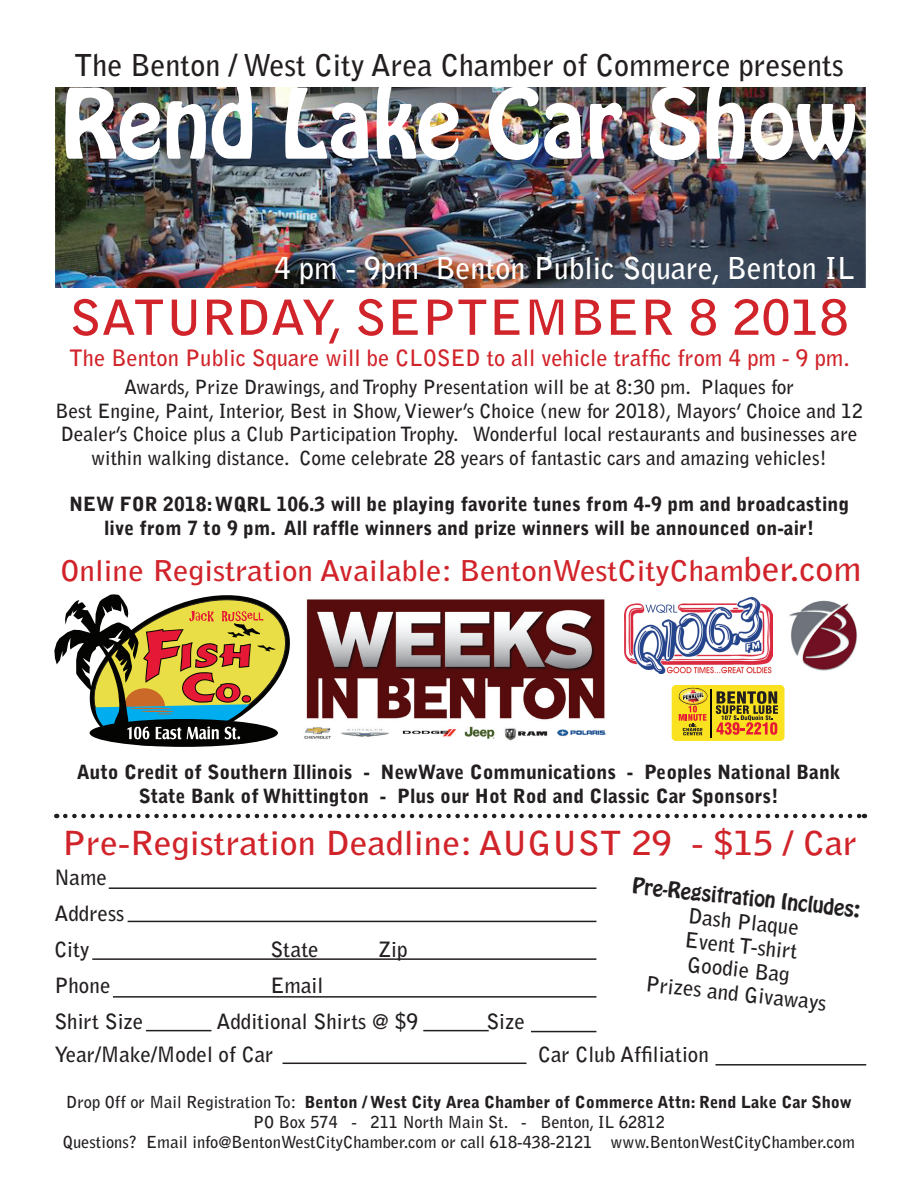
<style>
.page{position:relative;width:918px;height:1188px;background:#fff}
.page>*{position:absolute;margin:0;border:0;box-sizing:border-box;transform-origin:0 0}
.t1{font:85.5px "Hobo Std";color:#fff}
.t2{font:700 48px "Bell Gothic Std";color:#d1232a;scale:1.09 1}
.t3{font:700 33px "Bell Gothic Std";color:#d1232a;scale:1.09 1}
.t4{font:700 30px "Bell Gothic Std";color:#231f20}
.t5{font:700 30px "Bell Gothic Std";color:#fff}
.t6{font:700 28.5px "Bell Gothic Std";color:#d1232a;scale:1.09 1}
.t7{font:700 22.5px "Bell Gothic Std";color:#d1232a}
.t8{font:700 21px/24px "Bell Gothic Std";color:#231f20}
.t9{font:700 19.5px/23.4px "Bell Gothic Std";color:#231f20;text-align:center}
.t10{font:900 19.5px/23.4px "Bell Gothic Std";color:#231f20;text-align:center}
.t11{font:19.5px "Hobo Std";color:#231f20}
.t12{font:700 16.5px/19.8px "Bell Gothic Std";color:#231f20;text-align:center}
.s1{font-size:33px}
.s2{font-weight:900}
</style>
<div class="page">
<img style="left:55px;top:88px;width:810px;height:199px">
<svg style="left:65px;top:814px;width:800px;height:4px"></svg>
<hr style="left:109px;top:887px;width:487px;height:2px;background:#231f20">
<hr style="left:128px;top:921px;width:468px;height:1px;background:#231f20">
<hr style="left:92px;top:958px;width:504px;height:2px;background:#231f20">
<hr style="left:113px;top:996px;width:483px;height:2px;background:#231f20">
<hr style="left:283px;top:1063px;width:243px;height:1px;background:#231f20">
<hr style="left:146px;top:1030px;width:65px;height:1px;background:#231f20">
<hr style="left:423px;top:1030px;width:66px;height:1px;background:#231f20">
<hr style="left:531px;top:1031px;width:65px;height:1px;background:#231f20">
<svg style="left:54px;top:594px;width:236px;height:153px"></svg>
<img style="left:304px;top:599px;width:303px;height:142px">
<img style="left:625px;top:597px;width:148px;height:77px">
<img style="left:789px;top:600px;width:68px;height:71px">
<div style="left:672px;top:685px;width:112px;height:56px;background:#fbe220;border-radius:4px"></div>
<svg style="left:716px;top:691px;width:62px;height:44px"></svg>
<svg style="left:679px;top:706px;width:27px;height:29px"></svg>
<hr style="left:710px;top:689px;width:1px;height:49px;background:#040504">
<img style="left:678px;top:687px;width:30px;height:17px">
<hr style="left:716px;top:1064px;width:150px;height:2px;background:#231f20">
<h3 class="t4" style="left:74px;top:47px;width:771px">The Benton / West City Area Chamber of Commerce presents</h3>
<h1 class="t1" style="left:61px;top:65px;width:798px">Rend Lake Car Show</h1>
<h3 class="t5" style="left:274px;top:250px;width:582px">4 pm - 9pm Benton Public Square, Benton IL</h3>
<h2 class="t2" style="left:69px;top:288px;width:716px">SATURDAY, SEPTEMBER 8 2018</h2>
<p class="t7" style="left:69px;top:345px;width:782px">The Benton Public Square will be CLOSED to all vehicle traffic from 4 pm - 9 pm.</p>
<p class="t9" style="left:55px;top:376px;width:809px">Awards, Prize Drawings, and Trophy Presentation will be at 8:30 pm. Plaques for<br>Best Engine, Paint, Interior, Best in Show, Viewer’s Choice (new for 2018), Mayors’ Choice and 12<br>Dealer’s Choice plus a Club Participation Trophy. Wonderful local restaurants and businesses are within walking distance. Come celebrate 28 years of fantastic cars and amazing vehicles!</p>
<p class="t10" style="left:69px;top:493px;width:782px">NEW FOR 2018: WQRL 106.3 will be playing favorite tunes from 4-9 pm and broadcasting live from 7 to 9 pm. All raffle winners and prize winners will be announced on-air!</p>
<h3 class="t6" style="left:61px;top:553px;width:736px">Online Registration Available: BentonWestCityCham<span class="s1">ber.com</span></h3>
<p class="t10" style="left:77px;top:761px;width:765px">Auto Credit of Southern Illinois - NewWave Communications - Peoples National Bank<br>State Bank of Whittington - Plus our Hot Rod and Classic Car Sponsors!</p>
<h3 class="t3" style="left:62px;top:823px;width:731px">Pre-Registration Deadline: AUGUST 29 - $15 / Car</h3>
<p class="t8" style="left:54px;top:859px;width:72px;line-height:36px">Name<br>Address<br>City</p>
<p class="t11" style="left:634px;top:872px;width:230px;rotate:6deg">Pre-Regsitration Includes:</p>
<p class="t8" style="left:655px;top:900px;width:183px;text-align:center;rotate:6deg">Dash Plaque<br>Event T-shirt<br>Goodie Bag<br>Prizes and Givaways</p>
<p class="t8" style="left:270px;top:937px;width:50px">State</p>
<p class="t8" style="left:378px;top:937px;width:31px">Zip</p>
<p class="t8" style="left:54px;top:973px;width:58px">Phone</p>
<p class="t8" style="left:270px;top:973px;width:54px">Email</p>
<p class="t8" style="left:54px;top:1009px;width:91px">Shirt Size</p>
<p class="t8" style="left:216px;top:1009px;width:203px">Additional Shirts @ $9</p>
<p class="t8" style="left:486px;top:1009px;width:40px">Size</p>
<p class="t8" style="left:54px;top:1042px;width:221px">Year/Make/Model of Car</p>
<p class="t8" style="left:538px;top:1042px;width:172px">Car Club Affiliation</p>
<p class="t12" style="left:63px;top:1092px;width:794px">Drop Off or Mail Registration To: <span class="s2">Benton / West City Area Chamber of Commerce Attn: Rend Lake Car Show<br></span>PO Box 574 - 211 North Main St. - Benton, IL 62812<br>Questions? Email info@BentonWestCityChamber.com or call 618-438-2121 www.BentonWestCityChamber.com</p>
</div>
